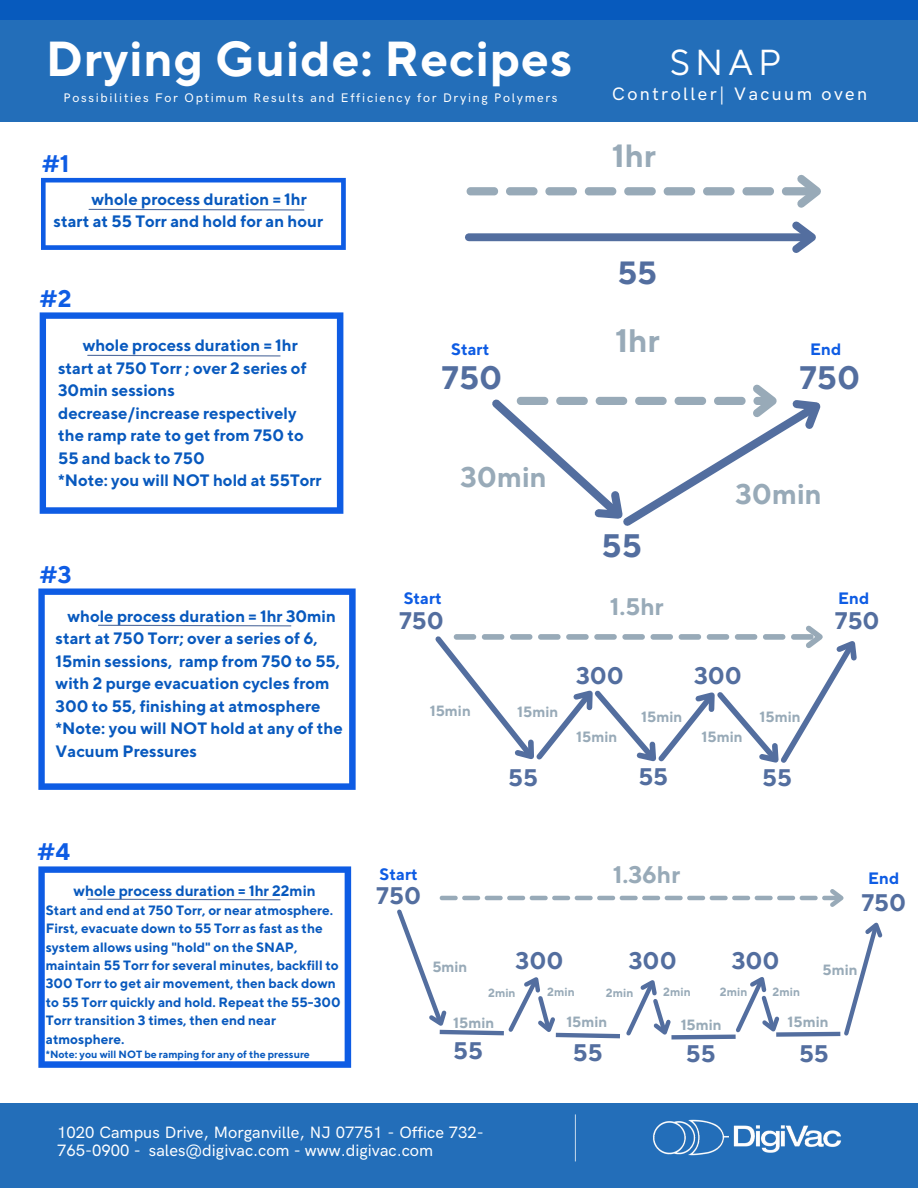
<style>
.page{position:relative;width:918px;height:1188px;background:#fff}
.page>*{position:absolute;margin:0;border:0;box-sizing:border-box;transform-origin:0 0}
.t1{font:700 49.05px "TT Norms";letter-spacing:.02em;color:#fff}
.t2{font:36.15px "TT Norms";color:#fff}
.t3{font:700 32.55px "TT Norms";color:#536e9f}
.t4{font:700 32.55px "TT Norms";color:#98aab8}
.t5{font:700 32.1px "TT Norms";color:#98aab8}
.t6{font:700 32.1px "TT Norms";color:#536e9f}
.t7{font:700 28.5px "TT Norms";color:#98aab8}
.t8{font:700 24px "TT Norms";color:#536e9f}
.t9{font:700 24px "TT Norms";color:#98aab8}
.t10{font:700 24px "TT Norms";color:#0e5ce4}
.t11{font:500 18px "HK Grotesk Pro";letter-spacing:.135em;color:#fff}
.t12{font:700 16.5px/22.5px "TT Norms";color:#0859be}
.t13{font:500 16.5px/18px "HK Grotesk Pro";color:#fff}
.t14{font:700 16.5px "TT Norms";color:#0e5ce4}
.t15{font:700 15px "TT Norms";color:#0859be}
.t16{font:700 14.85px "TT Norms";color:#98aab8}
.t17{font:700 13.5px/18.5px "TT Norms";color:#0859be}
.t18{font:500 12.45px "HK Grotesk Pro";letter-spacing:.135em;color:#fff}
.t19{font:700 11.85px "TT Norms";color:#98aab8}
.t20{font:700 10.5px "TT Norms";color:#0859be}
</style>
<div class="page">
<div style="left:0;top:1103px;width:918px;height:85px;background:#236eb9"></div>
<svg style="left:38px;top:588px;width:318px;height:202px"></svg>
<svg style="left:38px;top:866px;width:313px;height:202px"></svg>
<img style="left:652px;top:1119px;width:190px;height:37px">
<svg style="left:575px;top:1114px;width:1px;height:47px"></svg>
<svg style="left:397px;top:889px;width:486px;height:151px"></svg>
<svg style="left:87px;top:898px;width:194px;height:3px"></svg>
<div style="left:505px;top:0;width:413px;height:21px;background:#075abd"></div>
<div style="left:505px;top:21px;width:413px;height:101px;background:#236eb9"></div>
<div style="left:0;top:0;width:507px;height:21px;background:#075abd"></div>
<div style="left:0;top:21px;width:507px;height:101px;background:#236eb9"></div>
<svg style="left:467px;top:174px;width:354px;height:79px"></svg>
<svg style="left:492px;top:384px;width:329px;height:142px"></svg>
<svg style="left:40px;top:312px;width:303px;height:202px"></svg>
<svg style="left:87px;top:354px;width:194px;height:3px"></svg>
<svg style="left:435px;top:625px;width:422px;height:138px"></svg>
<svg style="left:97px;top:624px;width:195px;height:3px"></svg>
<svg style="left:41px;top:178px;width:305px;height:72px"></svg>
<p class="t1" style="left:46px;top:29px;width:528px">Drying Guide: Recipes</p>
<p class="t18" style="left:64px;top:91px;width:495px">Possibilities For Optimum Results and Efficiency for Drying Polymers</p>
<p class="t10" style="left:42px;top:149px;width:29px">#1</p>
<p class="t12" style="left:92px;top:188px;width:217px">whole process duration = 1hr</p>
<p class="t12" style="left:54px;top:210px;width:271px">start at 55 Torr and hold for an hour</p>
<p class="t10" style="left:40px;top:284px;width:34px">#2</p>
<p class="t2" style="left:670px;top:40px;width:113px">SNAP</p>
<p class="t11" style="left:612px;top:84px;width:256px">Controller| Vacuum oven</p>
<p class="t5" style="left:612px;top:136px;width:45px">1hr</p>
<p class="t6" style="left:617px;top:253px;width:41px">55</p>
<p class="t12" style="left:83px;top:334px;width:217px">whole process duration = 1hr</p>
<p class="t12" style="left:58px;top:356px;width:250px">start at 750 Torr ; over 2 series of<br>30min sessions decrease/increase respectively the ramp rate to get from 750 to<br>55 and back to 750</p>
<p class="t12" style="left:58px;top:469px;width:265px">*Note: you will NOT hold at 55Torr</p>
<p class="t10" style="left:40px;top:560px;width:34px">#3</p>
<p class="t12" style="left:67px;top:604px;width:270px">whole process duration = 1hr 30min</p>
<p class="t12" style="left:56px;top:627px;width:286px">start at 750 Torr; over a series of 6, 15min sessions, ramp from 750 to 55, with 2 purge evacuation cycles from 300 to 55, finishing at atmosphere</p>
<p class="t12" style="left:56px;top:717px;width:289px">*Note: you will NOT hold at any of the<br>Vacuum Pressures</p>
<p class="t10" style="left:37px;top:837px;width:34px">#4</p>
<p class="t15" style="left:74px;top:881px;width:244px">whole process duration = 1hr 22min</p>
<p class="t17" style="left:46px;top:901px;width:296px">Start and end at 750 Torr, or near atmosphere.<br>First, evacuate down to 55 Torr as fast as the system allows using "hold" on the SNAP, maintain 55 Torr for several minutes, backfill to 300 Torr to get air movement, then back down to 55 Torr quickly and hold. Repeat the 55-300<br>Torr transition 3 times, then end near atmosphere.</p>
<p class="t20" style="left:46px;top:1048px;width:266px">*Note: you will NOT be ramping for any of the pressure</p>
<p class="t4" style="left:615px;top:320px;width:46px">1hr</p>
<p class="t14" style="left:451px;top:339px;width:40px">Start</p>
<p class="t14" style="left:810px;top:339px;width:32px">End</p>
<p class="t3" style="left:442px;top:358px;width:62px">750</p>
<p class="t3" style="left:799px;top:358px;width:62px">750</p>
<p class="t7" style="left:461px;top:459px;width:88px">30min</p>
<p class="t3" style="left:602px;top:526px;width:42px">55</p>
<p class="t7" style="left:736px;top:476px;width:88px">30min</p>
<p class="t14" style="left:404px;top:588px;width:40px">Start</p>
<p class="t14" style="left:838px;top:588px;width:32px">End</p>
<p class="t9" style="left:610px;top:592px;width:55px">1.5hr</p>
<p class="t8" style="left:399px;top:606px;width:46px">750</p>
<p class="t8" style="left:835px;top:606px;width:46px">750</p>
<p class="t16" style="left:430px;top:702px;width:43px">15min</p>
<p class="t16" style="left:517px;top:703px;width:43px">15min</p>
<p class="t8" style="left:576px;top:661px;width:49px">300</p>
<p class="t8" style="left:694px;top:661px;width:49px">300</p>
<p class="t16" style="left:576px;top:728px;width:43px">15min</p>
<p class="t16" style="left:641px;top:707px;width:43px">15min</p>
<p class="t16" style="left:702px;top:728px;width:43px">15min</p>
<p class="t16" style="left:759px;top:707px;width:43px">15min</p>
<p class="t14" style="left:380px;top:865px;width:40px">Start</p>
<p class="t8" style="left:508px;top:763px;width:31px">55</p>
<p class="t8" style="left:638px;top:762px;width:31px">55</p>
<p class="t8" style="left:762px;top:763px;width:31px">55</p>
<p class="t9" style="left:613px;top:860px;width:69px">1.36hr</p>
<p class="t14" style="left:868px;top:868px;width:32px">End</p>
<p class="t8" style="left:376px;top:881px;width:46px">750</p>
<p class="t8" style="left:861px;top:888px;width:46px">750</p>
<p class="t8" style="left:516px;top:946px;width:49px">300</p>
<p class="t8" style="left:629px;top:946px;width:49px">300</p>
<p class="t8" style="left:732px;top:946px;width:49px">300</p>
<p class="t16" style="left:432px;top:958px;width:37px">5min</p>
<p class="t16" style="left:823px;top:961px;width:37px">5min</p>
<p class="t19" style="left:488px;top:986px;width:29px">2min</p>
<p class="t19" style="left:547px;top:984px;width:29px">2min</p>
<p class="t19" style="left:606px;top:986px;width:29px">2min</p>
<p class="t19" style="left:663px;top:984px;width:29px">2min</p>
<p class="t19" style="left:720px;top:984px;width:29px">2min</p>
<p class="t19" style="left:773px;top:984px;width:29px">2min</p>
<p class="t16" style="left:453px;top:1014px;width:43px">15min</p>
<p class="t16" style="left:566px;top:1013px;width:43px">15min</p>
<p class="t16" style="left:681px;top:1016px;width:43px">15min</p>
<p class="t16" style="left:788px;top:1013px;width:43px">15min</p>
<p class="t8" style="left:453px;top:1036px;width:31px">55</p>
<p class="t8" style="left:573px;top:1038px;width:31px">55</p>
<p class="t8" style="left:686px;top:1039px;width:31px">55</p>
<p class="t8" style="left:799px;top:1039px;width:31px">55</p>
<p class="t13" style="left:57px;top:1124px;width:428px">1020 Campus Drive, Morganville, NJ 07751 - Office 732-<br>765-0900 - sales@digivac.com - www.digivac.com</p>
</div>
